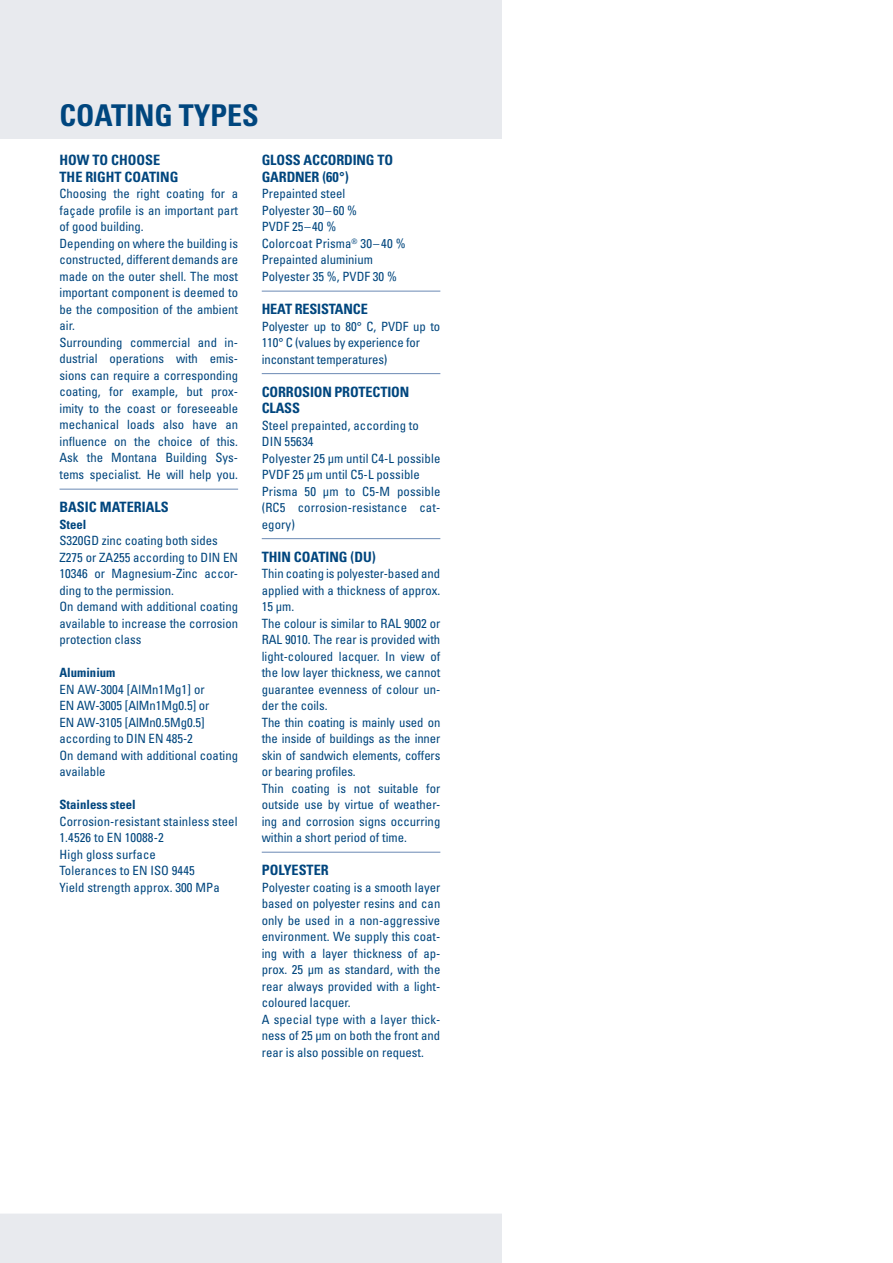
<style>
.page{position:relative;width:893px;height:1263px;background:#e8eaee}
.page>*{position:absolute;margin:0;border:0;box-sizing:border-box;transform-origin:0 0}
.t1{font:700 condensed 30px "Univers";color:#00467e}
.t2{font:700 condensed 14.25px/16.5px "Univers";letter-spacing:-.01em;color:#00467e}
.t3{font:condensed 12.75px/16.5px "Univers";color:#00467e}
.t4{font:700 condensed 12.75px "Univers";color:#00467e}
</style>
<div class="page">
<div style="left:0;top:140px;width:514px;height:1072px;background:#fff"></div>
<hr style="left:0;top:976px;width:1px;height:242px;background:#e8eaee">
<hr style="left:0;top:1210px;width:520px;height:3px;background:#fff">
<hr style="left:60px;top:489px;width:178px;height:1px;background:#6b89b4">
<hr style="left:262px;top:291px;width:178px;height:1px;background:#6b89b4">
<hr style="left:262px;top:373px;width:178px;height:1px;background:#6b89b4">
<hr style="left:262px;top:538px;width:178px;height:1px;background:#6b89b4">
<hr style="left:262px;top:852px;width:178px;height:1px;background:#6b89b4">
<div style="left:502px;top:0;width:391px;height:1263px;background:#fff"></div>
<h1 class="t1" style="left:60px;top:97px;width:201px">COATING TYPES</h1>
<p class="t2" style="left:60px;top:152px;width:61px">HOW TOCHOOSE<br>THE</p>
<p class="t2" style="left:85px;top:169px;width:9px">RIGHT</p>
<p class="t2" style="left:125px;top:169px;width:9px">COATING</p>
<p class="t3" style="left:60px;top:186px;width:180px">Choosing the right coating for a façade profile is an important part of good building.<br>Depending on where the building is constructed, different demands are made on the outer shell. The most important component is deemed to be the composition of the ambient air.<br>Surrounding commercial and in&shy;dustrial operations with emis&shy;sions can require a corresponding coating, for example, but prox&shy;imity to the coast or foreseeable mechanical loads also have an influence on the choice of this.<br>Ask the Montana Building Sys&shy;tems specialist. He will help you.</p>
<p class="t2" style="left:60px;top:499px;width:111px">BASIC MATERIALS</p>
<p class="t4" style="left:60px;top:516px;width:28px">STEEL</p>
<p class="t3" style="left:60px;top:532px;width:180px">S320GD zinc coating both sides<br>Z275 or ZA255 according to DIN EN<br>10346 or Magnesium-Zinc accor&shy;ding to the permission.<br>On demand with additional coating available to increase the corrosion protection class</p>
<p class="t4" style="left:60px;top:665px;width:57px">ALUMINIUM</p>
<p class="t3" style="left:60px;top:680px;width:180px">EN AW-3004 [AlMn1Mg1] or<br>EN AW-3005 [AlMn1Mg0.5] or<br>EN AW-3105 [AlMn0.5Mg0.5] according to DIN EN 485-2<br>On demand with additional coating available</p>
<p class="t4" style="left:60px;top:797px;width:78px">STAINLESS STEEL</p>
<p class="t3" style="left:60px;top:812px;width:179px">Corrosion-resistant stainless steel<br>1.4526 to EN 10088-2<br>High gloss surface<br>Tolerances to EN ISO 9445<br>Yield strength approx. 300 MPa</p>
<p class="t2" style="left:262px;top:152px;width:133px">GLOSS ACCORDING TO<br>GARDN ER (60°)</p>
<p class="t3" style="left:262px;top:186px;width:145px">Prepainted steel<br>Polyester 30– 60 %<br>PVDF 25–40 %<br>Colorcoat Prisma<sup>®</sup> 30– 40 %<br>Prepainted aluminium<br>Polyester 35 %, PVDF 30 %</p>
<p class="t2" style="left:262px;top:301px;width:108px">HEAT RESISTANCE</p>
<p class="t3" style="left:262px;top:318px;width:180px">Polyester up to 80° C, PVDF up to<br>110° C (values by experience for inconstant temperatures)</p>
<p class="t2" style="left:262px;top:383px;width:149px">CORROSION PROTECTION<br>CLASS</p>
<p class="t3" style="left:262px;top:417px;width:180px">Steel prepainted, according to<br>DIN 55634<br>Polyester 25 µm until C4-L possible<br>PVDF 25 µm until C5-L possible<br>Prisma 50 µm to C5-M possible (RC5 corrosion-resistance cat&shy;egory)</p>
<p class="t2" style="left:262px;top:548px;width:9px">THIN</p>
<p class="t2" style="left:294px;top:548px;width:9px">COATING</p>
<p class="t2" style="left:351px;top:548px;width:27px">(DU)</p>
<p class="t3" style="left:262px;top:565px;width:180px">Thin coating is polyester-based and applied with a thickness of approx.<br>15 μm.<br>The colour is similar to RAL 9002 or<br>RAL 9010. The rear is provided with light-coloured lacquer. In view of the low layer thickness, we cannot guarantee evenness of colour un&shy;der the coils.<br>The thin coating is mainly used on the inside of buildings as the inner skin of sandwich elements, coffers or bearing profiles.<br>Thin coating is not suitable for outside use by virtue of weather&shy;ing and corrosion signs occurring within a short period of time.</p>
<p class="t2" style="left:262px;top:862px;width:69px">POLYESTER</p>
<p class="t3" style="left:262px;top:879px;width:180px">Polyester coating is a smooth layer based on polyester resins and can only be used in a non-aggressive environment. We supply this coat&shy;ing with a layer thickness of ap&shy;prox. 25 μm as standard, with the rear always provided with a light&shy;coloured lacquer.<br>A special type with a layer thick&shy;ness of 25 μm on both the front and rear is also possible on request.</p>
</div>
